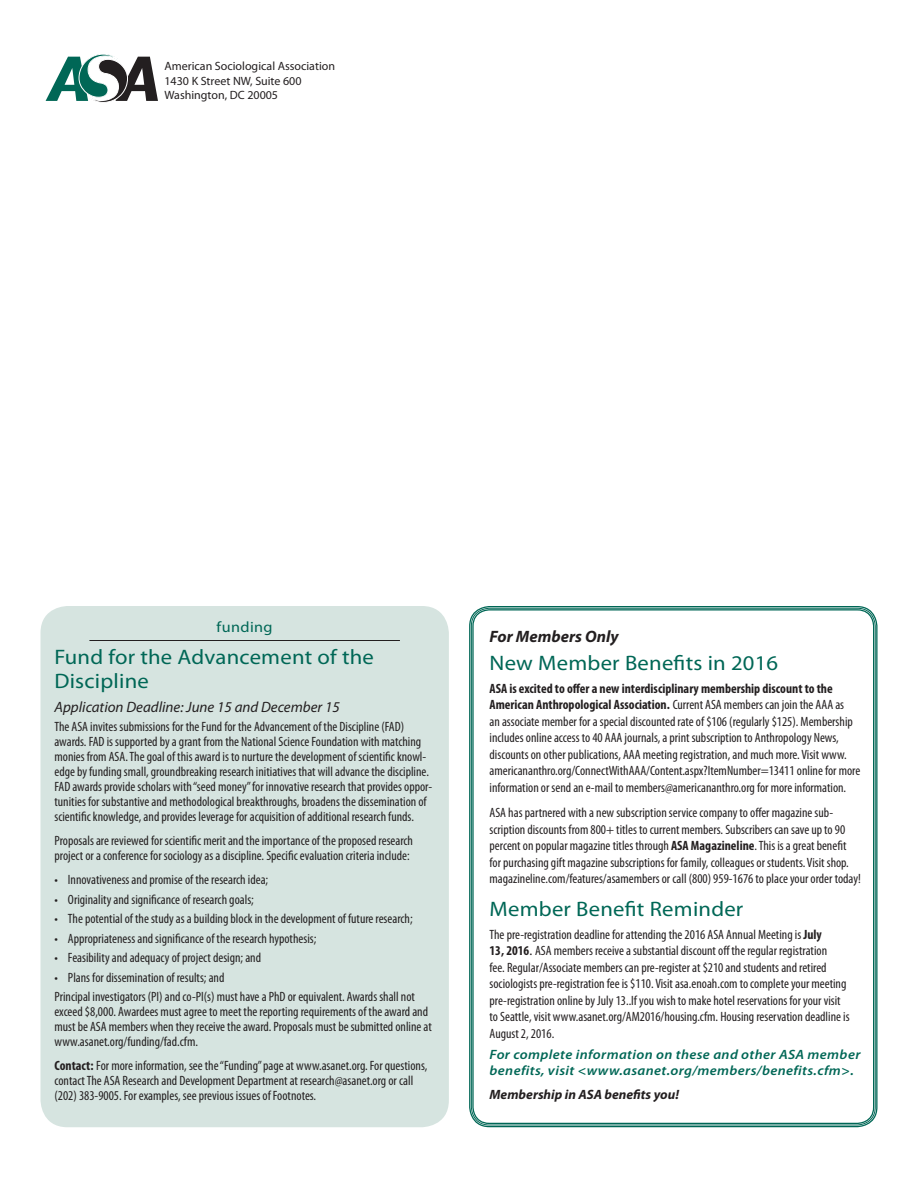
<style>
.page{position:relative;width:918px;height:1188px;background:#fff}
.page>*{position:absolute;margin:0;border:0;box-sizing:border-box;transform-origin:0 0}
.t1{font:21px/24px "Myriad Pro";letter-spacing:.01em;color:#006756;scale:1.08 1}
.t2{font:italic 700 16.5px "Myriad Pro";color:#231f20}
.t3{font:italic 15px "Myriad Pro";color:#231f20}
.t4{font:15px "Myriad Pro";letter-spacing:.025em;color:#006756;scale:1.08 1}
.t5{font:condensed 13.5px/16.5px "Myriad Pro";color:#231f20}
.t6{font:italic 600 13.5px/16.5px "Myriad Pro";letter-spacing:.025em;color:#006756;scale:1.08 1}
.t7{font:italic 700 13.5px "Myriad Pro";color:#231f20}
.t8{font:12px/14.4px "Myriad Pro";color:#231f20}
.s1{font-weight:700}
.s2{font-stretch:normal}
</style>
<div class="page">
<div style="left:40px;top:606px;width:409px;height:521px;background:#d6e4e0;border-radius:27px"></div>
<hr style="left:89px;top:640px;width:311px;height:1px;background:#231f20">
<svg style="left:46px;top:54px;width:112px;height:49px"></svg>
<p class="t8" style="left:165px;top:59px;width:172px">American Sociological Association<br>1430 K Street NW, Suite 600<br>Washington, DC 20005</p>
<p class="t4" style="left:217px;top:618px;width:53px">funding</p>
<h1 class="t1" style="left:54px;top:644px;width:297px">Fund for the Advancement of the<br>Discipline</h1>
<p class="t3" style="left:54px;top:697px;width:287px">Application Deadline: June 15 and December 15</p>
<p class="t5" style="left:54px;top:719px;width:379px;line-height:15px">The ASA invites submissions for the Fund for the Advancement of the Discipline (FAD) awards. FAD is supported by a grant from the National Science Foundation with matching monies from ASA. The goal of this award is to nurture the development of scientific knowl&shy;edge by funding small, groundbreaking research initiatives that will advance the discipline.<br>FAD awards provide scholars with “seed money” for innovative research that provides oppor&shy;tunities for substantive and methodological breakthroughs, broadens the dissemination of scientific knowledge, and provides leverage for acquisition of additional research funds.</p>
<p class="t5" style="left:54px;top:833px;width:360px;line-height:15px">Proposals are reviewed for scientific merit and the importance of the proposed research project or a conference for sociology as a discipline. Specific evaluation criteria include:</p>
<p class="t5" style="left:54px;top:871px;width:215px">• Innovativeness and promise of the research idea;</p>
<p class="t5" style="left:54px;top:891px;width:201px">• Originality and significance of research goals;</p>
<p class="t5" style="left:54px;top:910px;width:360px">• The potential of the study as a building block in the development of future research;</p>
<p class="t5" style="left:54px;top:930px;width:263px">• Appropriateness and significance of the research hypothesis;</p>
<p class="t5" style="left:54px;top:949px;width:208px">• Feasibility and adequacy of project design; and</p>
<p class="t5" style="left:54px;top:967px;width:362px;line-height:19.5px">• Plans for dissemination of results; and<br>Principal investigators (PI) and co-PI(s) must have a PhD or equivalent. Awards shall not</p>
<p class="t5" style="left:54px;top:1004px;width:379px;line-height:15px">exceed $8,000. Awardees must agree to meet the reporting requirements of the award and must be ASA members when they receive the award. Proposals must be submitted online at www.asanet.org/funding/fad.cfm.</p>
<p class="t5" style="left:54px;top:1058px;width:374px;line-height:15px"><span class="s1">Contact:</span> For more information, see the “Funding” page at www.asanet.org. For questions, contact The ASA Research and Development Department at research@asanet.org or call (202) 383-9005. For examples, see previous issues of Footnotes.</p>
<p class="t2" style="left:490px;top:626px;width:131px">For Members Only</p>
<h1 class="t1" style="left:490px;top:651px;width:269px">New Member Benefits in 2016</h1>
<p class="t5" style="left:490px;top:680px;width:372px"><span class="s1">ASA is excited to offer a new interdisciplinary membership discount to the American Anthropological Association.</span> Current ASA members can join the AAA as<br>an associate member for a special discounted rate of $106 (regularly $125). Membership includes online access to 40 AAA journals, a print subscription to Anthropology News, discounts on other publications, AAA meeting registration, and much more. Visit www. americananthro.org/ConnectWithAAA/Content.aspx?ItemNumber=13411 online for more information or send an e-mail to members@americananthro.org for more information.</p>
<p class="t5" style="left:490px;top:805px;width:373px">ASA has partnered with a new subscription service company to offer magazine sub&shy;scription discounts from 800+ titles to current members. Subscribers can save up to 90 percent on popular magazine titles through <span class="s1">ASA Magazineline</span>. This is a great benefit for purchasing gift magazine subscriptions for family, colleagues or students. Visit shop. magazineline.com/features/asamembers or call (800) 959-1676 to place your order today!</p>
<h1 class="t1" style="left:490px;top:897px;width:237px">Member Benefit Reminder</h1>
<p class="t5" style="left:490px;top:926px;width:362px">The pre-registration deadline for attending the 2016 ASA Annual Meeting is <span class="s1">July<br>13, 2016</span><span class="s2">.</span> ASA members receive a substantial discount off the regular registration<br>fee. Regular/Associate members can pre-register at $210 and students and retired sociologists pre-registration fee is $110. Visit asa.enoah.com to complete your meeting pre-registration online by July 13..If you wish to make hotel reservations for your visit to Seattle, visit www.asanet.org/AM2016/housing.cfm. Housing reservation deadline is August 2, 2016.</p>
<p class="t6" style="left:490px;top:1046px;width:345px">For complete information on these and other ASA member benefits, visit &lt;www.asanet.org/members/benefits.cfm&gt;.</p>
<p class="t7" style="left:490px;top:1085px;width:191px">Membership in ASA benefits you!</p>
</div>
